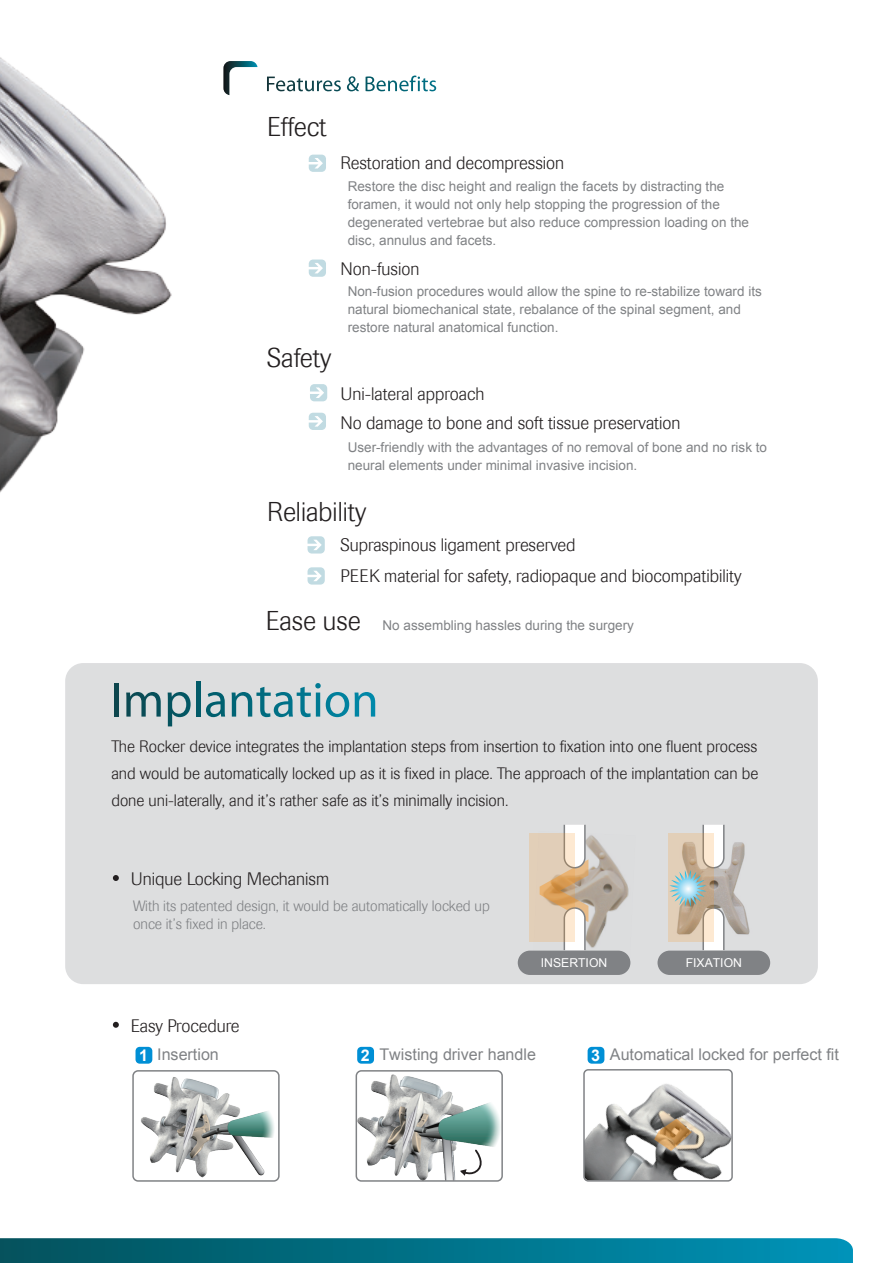
<style>
.page{position:relative;width:893px;height:1263px;background:#fff}
.page>*{position:absolute;margin:0;border:0;box-sizing:border-box;transform-origin:0 0}
.t1{font:300 27.15px "Imago";color:#231f20}
.t2{font:300 18px "Imago";color:#231f20}
.t3{font:300 16.5px/27px "Imago";color:#231f20;text-align:justify}
.t4{font:16.05px "Arial";color:#808285}
.t5{font:700 16.05px "Arial";color:#fff}
.t6{font:300 15px/18px "Imago";color:#808285}
.t7{font:13.5px/18px "Arial";color:#808285}
.t8{font:12.15px "Arial";color:#fff}
.s1{font-family:"Imago";font-weight:300;font-size:27.15px;color:#231f20}
</style>
<div class="page">
<div style="left:65px;top:663px;width:753px;height:321px;background:#dddedf;border-radius:18px"></div>
<img style="left:725px;top:842px;width:25px;height:93px">
<img style="left:533px;top:835px;width:97px;height:124px">
<svg style="left:310px;top:384px;width:17px;height:17px"></svg>
<svg style="left:308px;top:536px;width:17px;height:17px"></svg>
<svg style="left:309px;top:413px;width:17px;height:17px"></svg>
<svg style="left:309px;top:155px;width:17px;height:17px"></svg>
<svg style="left:309px;top:260px;width:17px;height:17px"></svg>
<svg style="left:308px;top:567px;width:17px;height:18px"></svg>
<svg style="left:223px;top:61px;width:34px;height:34px"></svg>
<svg style="left:267px;top:77px;width:74px;height:14px"></svg>
<svg style="left:347px;top:76px;width:12px;height:15px"></svg>
<svg style="left:366px;top:76px;width:70px;height:15px"></svg>
<hr style="left:114px;top:683px;width:4px;height:34px;background:#0d464e">
<svg style="left:126px;top:692px;width:35px;height:25px"></svg>
<svg style="left:168px;top:692px;width:23px;height:34px"></svg>
<hr style="left:196px;top:681px;width:4px;height:36px;background:#025a68">
<svg style="left:206px;top:692px;width:19px;height:25px"></svg>
<svg style="left:232px;top:683px;width:117px;height:34px"></svg>
<svg style="left:355px;top:692px;width:20px;height:25px"></svg>
<img style="left:586px;top:1046px;width:144px;height:132px">
<svg style="left:654px;top:1119px;width:38px;height:32px"></svg>
<div style="left:583px;top:1069px;width:150px;height:112px;border:2px solid #808285;border-radius:4px"></div>
<svg style="left:113px;top:875px;width:6px;height:6px"></svg>
<svg style="left:113px;top:1022px;width:6px;height:6px"></svg>
<div style="left:657px;top:951px;width:113px;height:24px;background:#808285;border-radius:12px"></div>
<svg style="left:540px;top:824px;width:48px;height:127px"></svg>
<div style="left:518px;top:951px;width:112px;height:24px;background:#808285;border-radius:12px"></div>
<svg style="left:0;top:1238px;width:853px;height:25px;background:#03738a"></svg>
<svg style="left:136px;top:1047px;width:16px;height:17px"></svg>
<svg style="left:357px;top:1047px;width:17px;height:17px"></svg>
<svg style="left:588px;top:1047px;width:16px;height:17px"></svg>
<svg style="left:529px;top:833px;width:46px;height:109px;background:#e1c6a8"></svg>
<div style="left:668px;top:833px;width:46px;height:109px;background:#e2cfb8"></div>
<svg style="left:669px;top:824px;width:56px;height:127px"></svg>
<img style="left:140px;top:1077px;width:134px;height:101px">
<div style="left:132px;top:1070px;width:148px;height:112px;border:2px solid #808285;border-radius:5px"></div>
<img style="left:356px;top:1071px;width:144px;height:110px">
<div style="left:356px;top:1070px;width:147px;height:112px;border:2px solid #808285;border-radius:5px"></div>
<svg style="left:460px;top:1149px;width:25px;height:30px"></svg>
<img style="left:0;top:57px;width:172px;height:436px">
<h1 class="t1" style="left:267px;top:111px;width:61px">Effect</h1>
<h1 class="t1" style="left:267px;top:343px;width:66px">Safety</h1>
<h2 class="t2" style="left:340px;top:152px;width:225px">Restoration and decompression</h2>
<p class="t7" style="left:348px;top:177px;width:403px">Restore the disc height and realign the facets by distracting the foramen, it would not only help stopping the progression of the degenerated vertebrae but also reduce compression loading on the disc, annulus and facets.</p>
<h2 class="t2" style="left:340px;top:258px;width:81px">Non-fusion</h2>
<p class="t7" style="left:348px;top:282px;width:416px">Non-fusion procedures would allow the spine to re-stabilize toward its natural biomechanical state, rebalance of the spinal segment, and restore natural anatomical function.</p>
<h2 class="t2" style="left:340px;top:384px;width:146px">Uni-lateral approach</h2>
<h2 class="t2" style="left:340px;top:412px;width:342px">No damage to bone and soft tissue preservation</h2>
<p class="t7" style="left:348px;top:439px;width:421px">User-friendly with the advantages of no removal of bone and no risk to neural elements under minimal invasive incision.</p>
<h1 class="t1" style="left:267px;top:496px;width:101px">Reliability</h1>
<h2 class="t2" style="left:340px;top:535px;width:237px">Supraspinous ligament preserved</h2>
<h2 class="t2" style="left:340px;top:566px;width:403px">PEEK material for safety, radiopaque and biocompatibility</h2>
<p class="t7" style="left:266px;top:616px;width:369px"><span class="s1">Ease use</span> No assembling hassles during the surgery</p>
<p class="t3" style="left:111px;top:733px;width:648px">The Rocker device integrates the implantation steps from insertion to fixation into one fluent process and would be automatically locked up as it is fixed in place. The approach of the implantation can be done uni-laterally, and it’s rather safe as it’s minimally incision.</p>
<h2 class="t2" style="left:131px;top:868px;width:200px">Unique Locking Mechanism</h2>
<p class="t6" style="left:133px;top:897px;width:358px">With its patented design, it would be automatically locked up once it’s fixed in place.</p>
<p class="t8" style="left:541px;top:954px;width:68px">INSERTION</p>
<p class="t8" style="left:686px;top:954px;width:58px">FIXATION</p>
<h2 class="t2" style="left:131px;top:1015px;width:110px">Easy Procedure</h2>
<p class="t4" style="left:157px;top:1044px;width:63px">Insertion</p>
<p class="t4" style="left:379px;top:1044px;width:158px">Twisting driver handle</p>
<p class="t4" style="left:610px;top:1044px;width:231px">Automatical locked for perfect fit</p>
<p class="t5" style="left:139px;top:1044px;width:10px">1</p>
<p class="t5" style="left:361px;top:1044px;width:10px">2</p>
<p class="t5" style="left:591px;top:1044px;width:10px">3</p>
</div>
